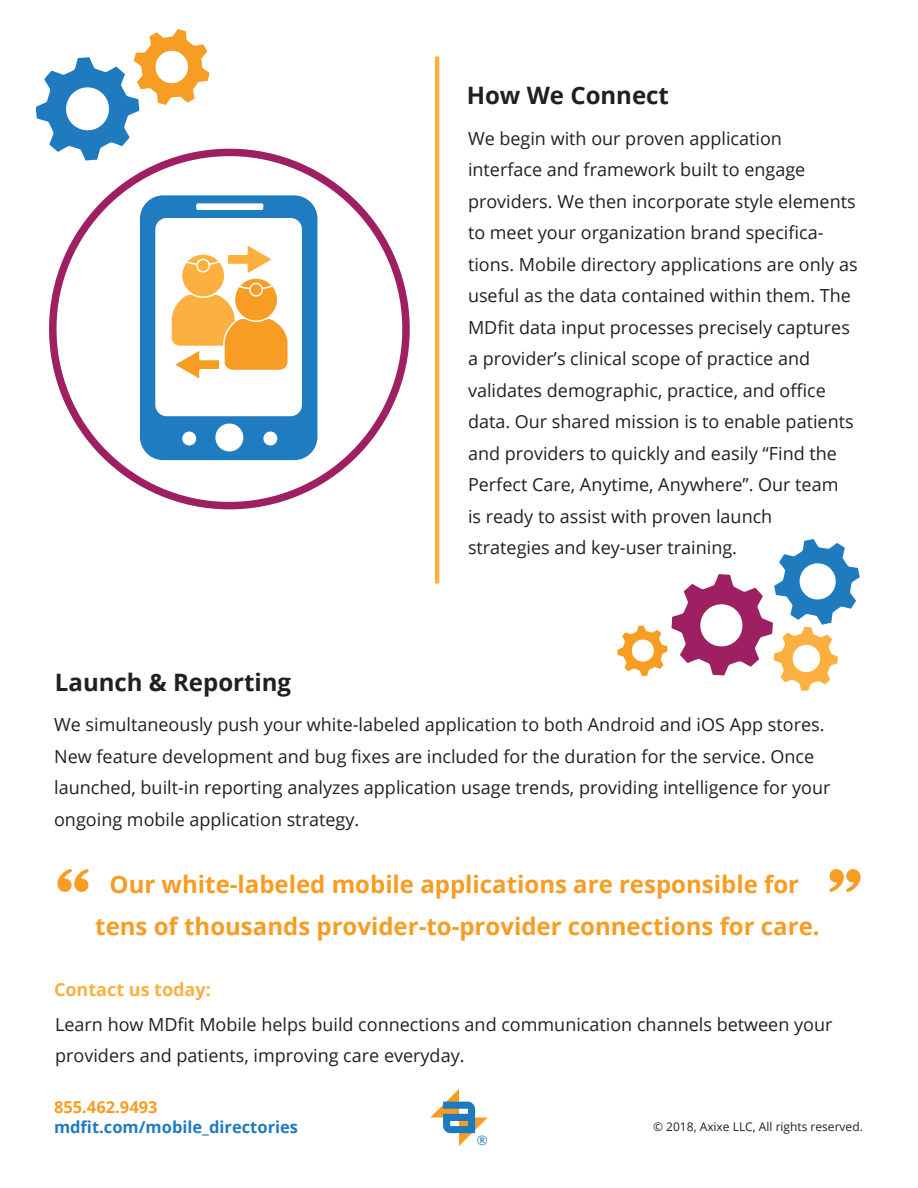
<style>
.page{position:relative;width:918px;height:1188px;background:#fff}
.page>*{position:absolute;margin:0;border:0;box-sizing:border-box;transform-origin:0 0}
.t1{font:700 24px/42px "Open Sans";color:#f89d23;text-align:center}
.t2{font:700 24px "Open Sans";color:#231f20}
.t3{font:18px/31.5px "Open Sans";color:#231f20}
.t4{font:700 18px "Open Sans";color:#fbb03f}
.t5{font:700 16.5px "Open Sans";color:#217abe}
.t6{font:700 16.5px "Open Sans";color:#f89d23}
.t7{font:13.2px "Open Sans";color:#217abe}
.t8{font:12px "Open Sans";color:#231f20}
</style>
<div class="page">
<img style="left:430px;top:1089px;width:58px;height:57px">
<svg style="left:57px;top:869px;width:32px;height:23px"></svg>
<svg style="left:829px;top:869px;width:32px;height:23px"></svg>
<svg style="left:49px;top:148px;width:361px;height:362px"></svg>
<hr style="left:435px;top:56px;width:4px;height:527px;background:#fbb03f">
<svg style="left:35px;top:29px;width:177px;height:134px"></svg>
<svg style="left:617px;top:539px;width:243px;height:152px"></svg>
<div style="left:140px;top:195px;width:177px;height:265px;background:#1f7cc0;border-radius:23px"></div>
<div style="left:155px;top:218px;width:147px;height:198px;background:#fff;border-radius:11px"></div>
<div style="left:196px;top:203px;width:67px;height:7px;background:#fff;border-radius:2px"></div>
<div style="left:215px;top:424px;width:28px;height:27px;background:#fff;border-radius:50%"></div>
<div style="left:182px;top:432px;width:14px;height:13px;background:#fff;border-radius:50%"></div>
<div style="left:263px;top:432px;width:14px;height:13px;background:#fff;border-radius:50%"></div>
<div style="left:182px;top:254px;width:43px;height:43px;background:#fbb03f;border-radius:50%"></div>
<div style="left:181px;top:253px;width:45px;height:45px;border:2px solid #fff;border-radius:50%"></div>
<svg style="left:234px;top:278px;width:44px;height:43px"></svg>
<div style="left:234px;top:277px;width:44px;height:45px;border:2px solid #fff;border-radius:50%"></div>
<div style="left:249px;top:283px;width:14px;height:14px;border:2px solid #fff;border-radius:50%"></div>
<svg style="left:171px;top:284px;width:117px;height:95px"></svg>
<svg style="left:185px;top:246px;width:87px;height:31px"></svg>
<div style="left:197px;top:259px;width:12px;height:13px;background:#fbb03f;border-radius:50%"></div>
<div style="left:196px;top:259px;width:14px;height:14px;border:2px solid #fff;border-radius:50%"></div>
<h1 class="t2" style="left:467px;top:78px;width:204px">How We Connect</h1>
<p class="t3" style="left:468px;top:122px;width:391px">We begin with our proven application interface and framework built to engage providers. We then incorporate style elements to meet your organization brand specifica&shy;tions. Mobile directory applications are only as useful as the data contained within them. The MDfit data input processes precisely captures a provider’s clinical scope of practice and validates demographic, practice, and office data. Our shared mission is to enable patients and providers to quickly and easily “Find the Perfect Care, Anytime, Anywhere”. Our team<br>is ready to assist with proven launch strategies and key-user training.</p>
<h1 class="t2" style="left:55px;top:665px;width:238px">Launch &amp; Reporting</h1>
<p class="t3" style="left:54px;top:709px;width:778px">We simultaneously push your white-labeled application to both Android and iOS App stores.<br>New feature development and bug fixes are included for the duration for the service. Once launched, built-in reporting analyzes application usage trends, providing intelligence for your ongoing mobile application strategy.</p>
<h1 class="t1" style="left:95px;top:862px;width:726px">Our white-labeled mobile applications are responsible for tens of thousands provider-to-provider connections for care.</h1>
<p class="t4" style="left:54px;top:977px;width:158px">Contact us today:</p>
<p class="t3" style="left:55px;top:1008px;width:779px">Learn how MDfit Mobile helps build connections and communication channels between your providers and patients, improving care everyday.</p>
<p class="t6" style="left:54px;top:1095px;width:105px">855.462.9493</p>
<p class="t5" style="left:54px;top:1115px;width:246px">mdfit.com/mobile_directories</p>
<p class="t7" style="left:477px;top:1131px;width:12px">®</p>
<p class="t8" style="left:653px;top:1118px;width:211px">© 2018, Axixe LLC, All rights reserved.</p>
</div>
